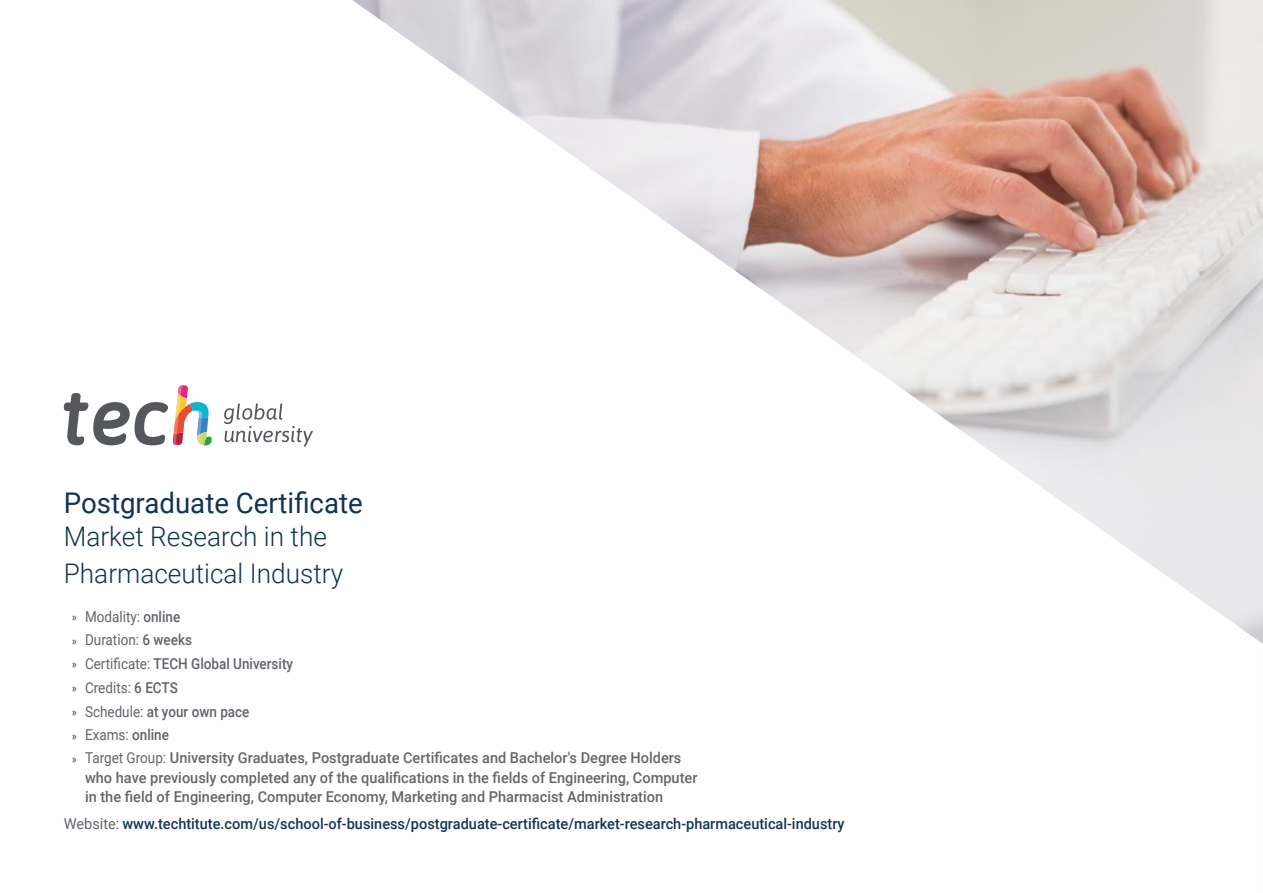
<style>
.page{position:relative;width:1263px;height:893px;background:#fff}
.page>*{position:absolute;margin:0;border:0;box-sizing:border-box;transform-origin:0 0}
.t1{font:28.5px "Roboto";color:#123352}
.t2{font:300 27px/37.5px "Roboto";color:#123352}
.t3{font:500 15px/23.7px "Roboto";color:#646669}
.t4{font:500 15px "Roboto";color:#16355a}
.s1{font-family:"Myriad Pro";font-weight:400;font-size:12px;color:#17355b}
.s2{font-weight:400;color:#61646a}
.s3{color:#61646a}
.s4{font-weight:400}
</style>
<div class="page">
<img style="left:352px;top:0;width:911px;height:644px">
<svg style="left:224px;top:403px;width:89px;height:43px"></svg>
<svg style="left:64px;top:385px;width:148px;height:60px"></svg>
<h1 class="t1" style="left:64px;top:483px;width:301px">Postgraduate Certificate</h1>
<h2 class="t2" style="left:64px;top:516px;width:281px">Market Research in the<br>Pharmaceutical Industry</h2>
<p class="t3" style="left:72px;top:604px;width:611px"><span class="s1">»</span> <span class="s2">Modality:</span> <span class="s3">online<br></span><span class="s1">»</span> <span class="s2">Duration:</span> <span class="s3">6 weeks<br></span><span class="s1">»</span> <span class="s2">Certificate:</span> <span class="s3">TECH Global University<br></span><span class="s1">»</span> <span class="s2">Credits:</span> <span class="s3">6 ECTS<br></span><span class="s1">»</span> <span class="s2">Schedule:</span> <span class="s3">at your own pace<br></span><span class="s1">»</span> <span class="s2">Exams:</span> <span class="s3">online<br></span><span class="s1">»</span> <span class="s4">Target Group:</span> University Graduates, Postgraduate Certificates and Bachelor's Degree Holders</p>
<p class="t3" style="left:85px;top:767px;width:614px;line-height:19.5px">who have previously completed any of the qualifications in the fields of Engineering, Computer in the field of Engineering, Computer Economy, Marketing and Pharmacist Administration</p>
<p class="t4" style="left:64px;top:813px;width:782px"><span class="s2">Website:</span> www.techtitute.com/us/school-of-business/postgraduate-certificate/market-research-pharmaceutical-industry</p>
</div>
